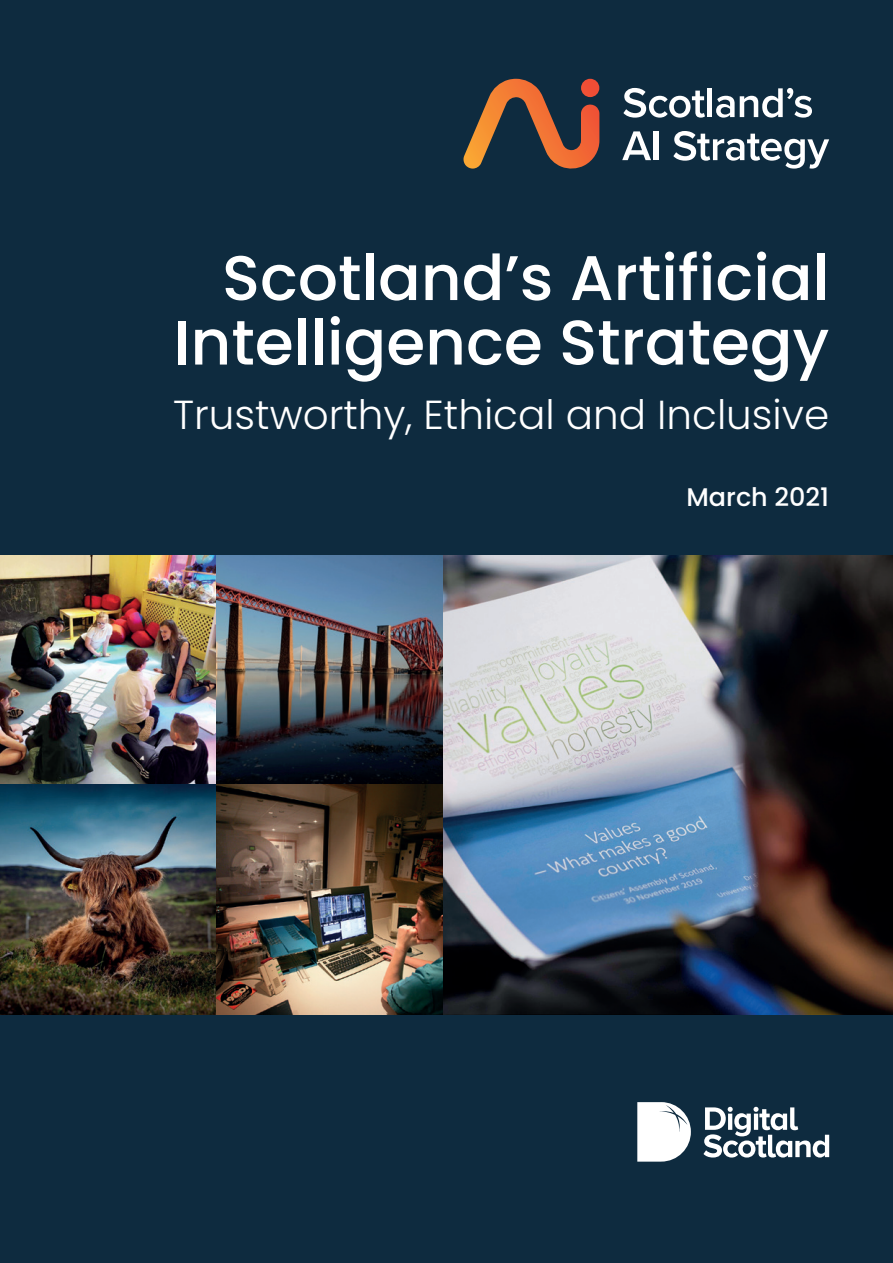
<style>
.page{position:relative;width:893px;height:1263px;background:#0e2b3f}
.page>*{position:absolute;margin:0;border:0;box-sizing:border-box;transform-origin:0 0}
.Headings{font:500 63px/64.5px "Poppins";color:#fff;text-align:right}
.Headings-2{font:300 40.5px "Poppins";color:#fff}
.Headings-3{font:500 25.5px "Poppins";color:#fff}
</style>
<div class="page">
<svg style="left:463px;top:79px;width:136px;height:90px"></svg>
<svg style="left:623px;top:88px;width:82px;height:30px"></svg>
<hr style="left:708px;top:88px;width:4px;height:29px;background:#fff">
<svg style="left:716px;top:88px;width:96px;height:30px"></svg>
<svg style="left:622px;top:131px;width:29px;height:29px"></svg>
<div style="left:654px;top:131px;width:5px;height:29px;background:#fff"></div>
<svg style="left:673px;top:131px;width:156px;height:38px"></svg>
<svg style="left:703px;top:1107px;width:126px;height:50px"></svg>
<svg style="left:637px;top:1102px;width:54px;height:59px;background:#dce0e3"></svg>
<img style="left:0;top:555px;width:893px;height:459px">
<p class="Headings" style="left:174px;top:246px;width:657px">Scotland’s Artificial<br>Intelligence Strategy</p>
<p class="Headings-2" style="left:173px;top:391px;width:657px">Trustworthy, Ethical and Inclusive</p>
<p class="Headings-3" style="left:686px;top:482px;width:144px">March 2021</p>
</div>
